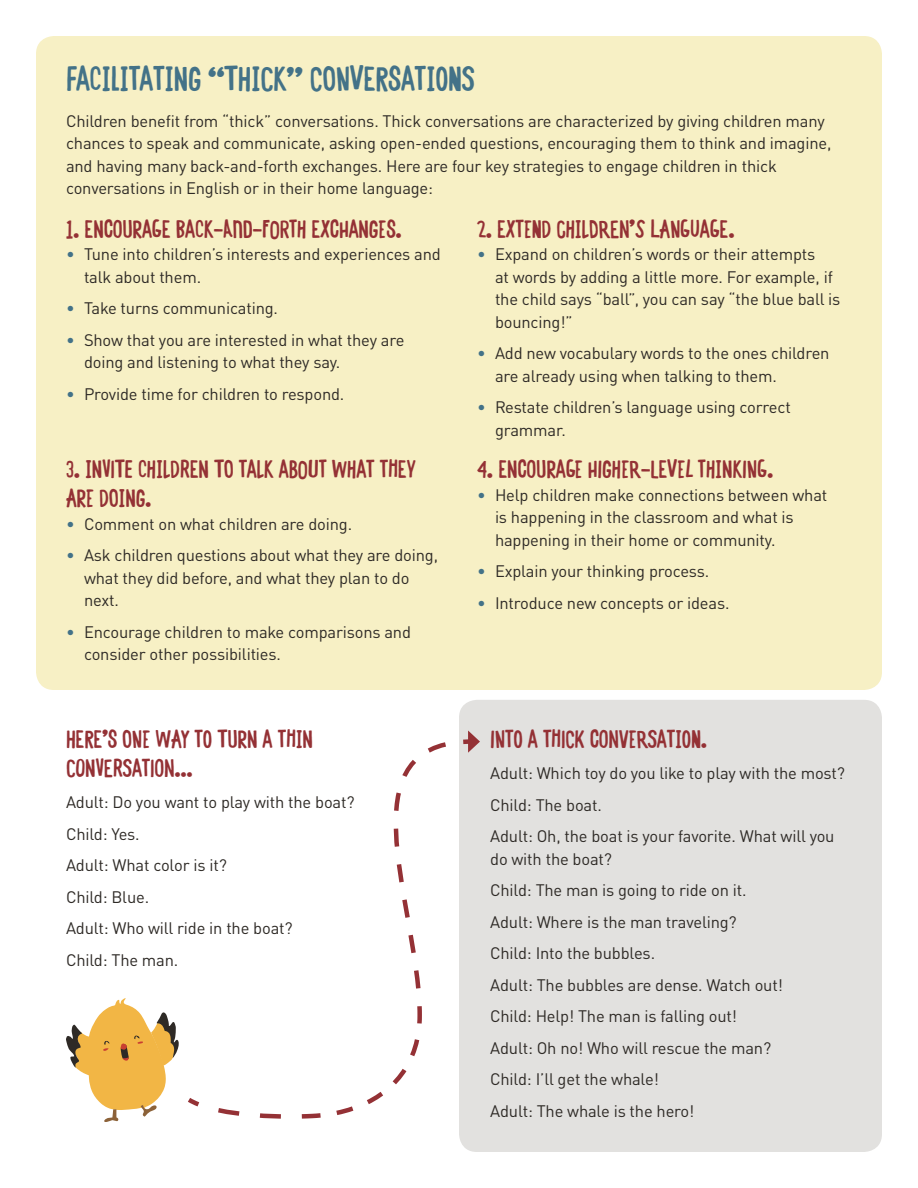
<style>
.page{position:relative;width:918px;height:1188px;background:#fff}
.page>*{position:absolute;margin:0;border:0;box-sizing:border-box;transform-origin:0 0}
.t1{font:700 33px "TRS Hand";letter-spacing:-.01em;color:#437288}
.t2{font:700 24px/28.8px "TRS Hand";letter-spacing:-.01em;color:#943135}
.t3{font:16.5px/22.5px "DINOT";letter-spacing:-.01em;color:#2e2a26}
.s1{color:#437288}
</style>
<div class="page">
<div style="left:459px;top:700px;width:423px;height:452px;background:#e2e1df;border-radius:18px"></div>
<div style="left:36px;top:36px;width:846px;height:654px;background:#f7f0c5;border-radius:18px"></div>
<svg style="left:188px;top:739px;width:280px;height:380px"></svg>
<svg style="left:468px;top:731px;width:12px;height:22px"></svg>
<svg style="left:66px;top:998px;width:113px;height:124px"></svg>
<h1 class="t1" style="left:66px;top:59px;width:411px">FACILITATING “THICK” CONVERSATIONS</h1>
<p class="t3" style="left:66px;top:109px;width:767px">Children benefit from “thick” conversations. Thick conversations are characterized by giving children many chances to speak and communicate, asking open-ended questions, encouraging them to think and imagine, and having many back-and-forth exchanges. Here are four key strategies to engage children in thick conversations in English or in their home language:</p>
<h2 class="t2" style="left:66px;top:213px;width:337px">1. ENCOURAGE BACK-AND-FORTH EXCHANGES.</h2>
<p class="t3" style="left:84px;top:243px;width:358px;text-indent:-18px"><span class="s1">•</span> Tune into children’s interests and experiences and talk about them.</p>
<p class="t3" style="left:66px;top:297px;width:214px"><span class="s1">•</span> Take turns communicating.</p>
<p class="t3" style="left:84px;top:328px;width:322px;text-indent:-18px"><span class="s1">•</span> Show that you are interested in what they are doing and listening to what they say.</p>
<p class="t3" style="left:66px;top:382px;width:280px"><span class="s1">•</span> Provide time for children to respond.</p>
<h2 class="t2" style="left:477px;top:213px;width:259px">2. EXTEND CHILDREN’S LANGUAGE.</h2>
<p class="t3" style="left:495px;top:243px;width:347px;text-indent:-18px"><span class="s1">•</span> Expand on children’s words or their attempts<br>at words by adding a little more. For example, if the child says “ball”, you can say “the blue ball is bouncing!”</p>
<p class="t3" style="left:495px;top:342px;width:336px;text-indent:-18px"><span class="s1">•</span> Add new vocabulary words to the ones children are already using when talking to them.</p>
<p class="t3" style="left:495px;top:396px;width:297px;text-indent:-18px"><span class="s1">•</span> Restate children’s language using correct grammar.</p>
<h2 class="t2" style="left:66px;top:453px;width:351px">3. INVITE CHILDREN TO TALK ABOUT WHAT THEY<br>ARE DOING.</h2>
<p class="t3" style="left:66px;top:512px;width:288px"><span class="s1">•</span> Comment on what children are doing.</p>
<p class="t3" style="left:84px;top:544px;width:356px;text-indent:-18px"><span class="s1">•</span> Ask children questions about what they are doing, what they did before, and what they plan to do next.</p>
<p class="t3" style="left:84px;top:620px;width:329px;text-indent:-18px"><span class="s1">•</span> Encourage children to make comparisons and consider other possibilities.</p>
<h2 class="t2" style="left:66px;top:723px;width:249px">HERE’S ONE WAY TO TURN A THIN<br>CONVERSATION...</h2>
<p class="t3" style="left:66px;top:786px;width:290px;line-height:31.5px">Adult: Do you want to play with the boat?<br>Child: Yes.<br>Adult: What color is it?<br>Child: Blue.<br>Adult: Who will ride in the boat?<br>Child: The man.</p>
<h2 class="t2" style="left:477px;top:453px;width:298px">4. ENCOURAGE HIGHER-LEVEL THINKING.</h2>
<p class="t3" style="left:495px;top:483px;width:334px;text-indent:-18px"><span class="s1">•</span> Help children make connections between what is happening in the classroom and what is happening in their home or community.</p>
<p class="t3" style="left:477px;top:560px;width:234px"><span class="s1">•</span> Explain your thinking process.</p>
<p class="t3" style="left:477px;top:591px;width:254px"><span class="s1">•</span> Introduce new concepts or ideas.</p>
<h2 class="t2" style="left:490px;top:723px;width:219px">INTO A THICK CONVERSATION.</h2>
<p class="t3" style="left:490px;top:757px;width:356px;line-height:31.5px">Adult: Which toy do you like to play with the most?<br>Child: The boat.<br>Adult: Oh, the boat is your favorite. What will you</p>
<p class="t3" style="left:490px;top:843px;width:294px;line-height:31.5px">do with the boat?<br>Child: The man is going to ride on it.<br>Adult: Where is the man traveling?<br>Child: Into the bubbles.<br>Adult: The bubbles are dense. Watch out!<br>Child: Help! The man is falling out!<br>Adult: Oh no! Who will rescue the man?<br>Child: I’ll get the whale!<br>Adult: The whale is the hero!</p>
</div>
